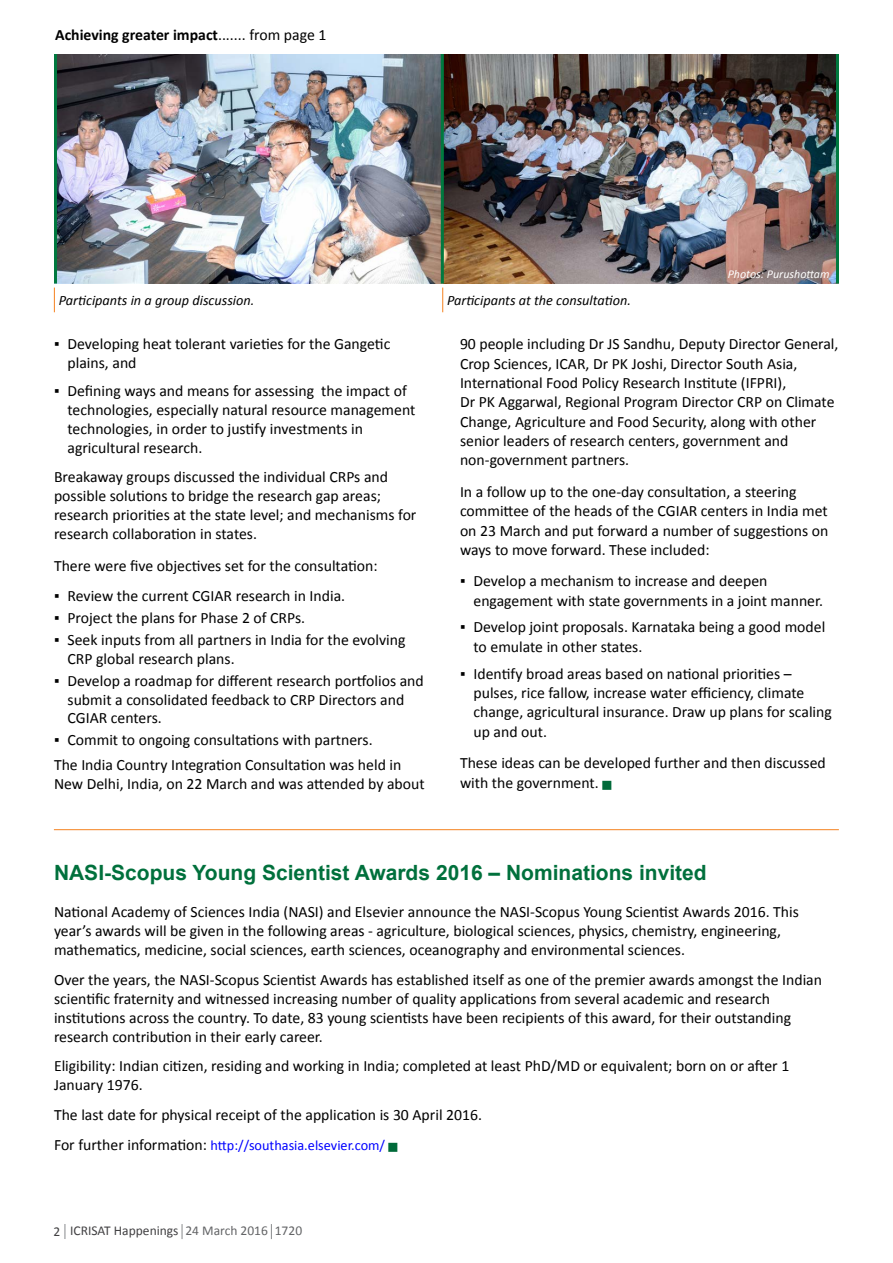
<style>
.page{position:relative;width:893px;height:1263px;background:#fff}
.page>*{position:absolute;margin:0;border:0;box-sizing:border-box;transform-origin:0 0}
.t1{font:700 21px "Arial";color:#00703c}
.t2{font:15.75px/18.9px "Calibri";color:#000}
.t3{font:700 15.75px "Calibri";color:#000}
.t4{font:italic 14.25px "Calibri";color:#000}
.t5{font:14.25px "Calibri";color:#00f}
.t6{font:13.5px "Calibri";color:#414042}
.t7{font:italic 12px "Calibri";color:#fff}
.s1{font-weight:400}
.s2{font-size:15.75px;color:#000}
.s3{color:#636466}
</style>
<div class="page">
<svg style="left:182px;top:1224px;width:1px;height:15px"></svg>
<svg style="left:271px;top:1224px;width:1px;height:15px"></svg>
<svg style="left:65px;top:1224px;width:1px;height:15px"></svg>
<img style="left:57px;top:54px;width:779px;height:230px">
<hr style="left:54px;top:829px;width:785px;height:1px;background:#f58220">
<svg style="left:54px;top:288px;width:1px;height:24px"></svg>
<svg style="left:442px;top:288px;width:1px;height:24px"></svg>
<hr style="left:836px;top:54px;width:3px;height:230px;background:#00793f">
<hr style="left:441px;top:54px;width:3px;height:230px;background:#00793f">
<hr style="left:54px;top:54px;width:3px;height:230px;background:#00793f">
<p class="t3" style="left:55px;top:25px;width:273px">Achieving greater impact<span class="s1">....... from page 1</span></p>
<p class="t4" style="left:59px;top:290px;width:197px">Participants in a group discussion.</p>
<p class="t4" style="left:447px;top:290px;width:185px">Participants at the consultation.</p>
<p class="t7" style="left:728px;top:266px;width:103px">Photos: Purushottam</p>
<p class="t2" style="left:68px;top:335px;width:324px;text-indent:-13px">▪ Developing heat tolerant varieties for the Gangetic plains, and</p>
<p class="t2" style="left:68px;top:381px;width:349px;text-indent:-13px">▪ Defining ways and means for assessing the impact of technologies, especially natural resource management technologies, in order to justify investments in agricultural research.</p>
<p class="t2" style="left:54px;top:468px;width:364px">Breakaway groups discussed the individual CRPs and possible solutions to bridge the research gap areas; research priorities at the state level; and mechanisms for research collaboration in states.</p>
<p class="t2" style="left:54px;top:557px;width:325px">There were five objectives set for the consultation:</p>
<p class="t2" style="left:54px;top:586px;width:293px">▪ Review the current CGIAR research in India.</p>
<p class="t2" style="left:54px;top:608px;width:253px">▪ Project the plans for Phase 2 of CRPs.</p>
<p class="t2" style="left:68px;top:630px;width:340px;text-indent:-13px">▪ Seek inputs from all partners in India for the evolving<br>CRP global research plans.</p>
<p class="t2" style="left:68px;top:671px;width:358px;text-indent:-13px">▪ Develop a roadmap for different research portfolios and submit a consolidated feedback to CRP Directors and<br>CGIAR centers.</p>
<p class="t2" style="left:54px;top:728px;width:349px;line-height:24.9px">▪ Commit to ongoing consultations with partners.<br>The India Country Integration Consultation was held in</p>
<p class="t2" style="left:54px;top:774px;width:372px">New Delhi, India, on 22 March and was attended by about</p>
<p class="t2" style="left:460px;top:334px;width:380px;line-height:19.4px">90 people including Dr JS Sandhu, Deputy Director General, Crop Sciences, ICAR, Dr PK Joshi, Director South Asia, International Food Policy Research Institute (IFPRI),<br>Dr PK Aggarwal, Regional Program Director CRP on Climate Change, Agriculture and Food Security, along with other senior leaders of research centers, government and non-government partners.</p>
<p class="t2" style="left:460px;top:482px;width:370px;line-height:19.4px">In a follow up to the one-day consultation, a steering committee of the heads of the CGIAR centers in India met on 23 March and put forward a number of suggestions on ways to move forward. These included:</p>
<p class="t2" style="left:473px;top:571px;width:351px;line-height:19.4px;text-indent:-13px">▪ Develop a mechanism to increase and deepen engagement with state governments in a joint manner.</p>
<p class="t2" style="left:473px;top:618px;width:353px;line-height:19.4px;text-indent:-13px">▪ Develop joint proposals. Karnataka being a good model to emulate in other states.</p>
<p class="t2" style="left:473px;top:664px;width:360px;line-height:19.4px;text-indent:-13px">▪ Identify broad areas based on national priorities – pulses, rice fallow, increase water efficiency, climate change, agricultural insurance. Draw up plans for scaling up and out.</p>
<p class="t2" style="left:460px;top:753px;width:367px;line-height:19.4px">These ideas can be developed further and then discussed with the government.</p>
<h1 class="t1" style="left:54px;top:859px;width:654px">NASI-Scopus Young Scientist Awards 2016 – Nominations invited</h1>
<p class="t2" style="left:54px;top:903px;width:746px">National Academy of Sciences India (NASI) and Elsevier announce the NASI-Scopus Young Scientist Awards 2016. This year’s awards will be given in the following areas - agriculture, biological sciences, physics, chemistry, engineering, mathematics, medicine, social sciences, earth sciences, oceanography and environmental sciences.</p>
<p class="t2" style="left:54px;top:970px;width:770px">Over the years, the NASI-Scopus Scientist Awards has established itself as one of the premier awards amongst the Indian scientific fraternity and witnessed increasing number of quality applications from several academic and research institutions across the country. To date, 83 young scientists have been recipients of this award, for their outstanding research contribution in their early career.</p>
<p class="t2" style="left:54px;top:1057px;width:737px">Eligibility: Indian citizen, residing and working in India; completed at least PhD/MD or equivalent; born on or after 1<br>January 1976.</p>
<p class="t2" style="left:54px;top:1105px;width:430px">The last date for physical receipt of the application is 30 April 2016.</p>
<p class="t5" style="left:54px;top:1136px;width:333px"><span class="s2">For further information:</span> http://southasia.elsevier.com/</p>
<p class="t6" style="left:54px;top:1222px;width:250px">2 ICRISAT Happenings <span class="s3">24 March 2016 1720</span></p>
</div>
